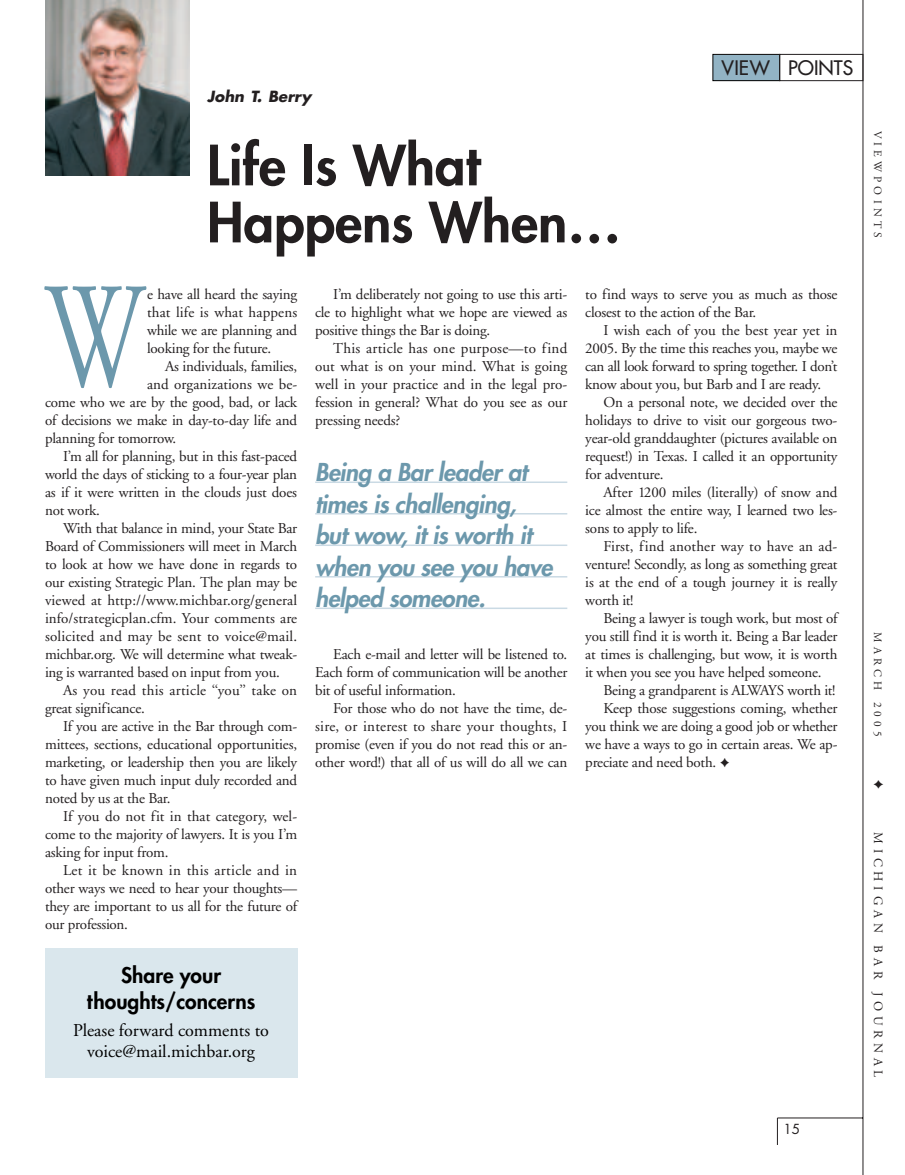
<style>
.page{position:relative;width:905px;height:1175px;background:#fff}
.page>*{position:absolute;margin:0;border:0;box-sizing:border-box;transform-origin:0 0}
.t1{font:150px "Adobe Garamond";color:#6c98ac;scale:.68 1}
.t2{font:800 54px/57px "Futura";color:#231f20}
.t3{font:italic 800 24px/31.5px "Futura";letter-spacing:-.02em;color:#6c98ac}
.t4{font:800 21px/25.5px "Futura";color:#000;text-align:center}
.t5{font:19.5px "Futura";color:#231f20}
.t6{font:18px/21px "Adobe Garamond";color:#000;text-align:center}
.t7{font:15px/18px "Adobe Garamond";letter-spacing:-.015em;color:#231f20;text-align:justify}
.t8{font:15px "Adobe Garamond";letter-spacing:.02em;color:#231f20}
.t9{font:15px "Adobe Garamond";letter-spacing:.005em;color:#231f20}
.t10{font:15px "Adobe Garamond";letter-spacing:.01em;color:#231f20}
.t11{font:15px "Adobe Garamond";letter-spacing:.015em;color:#231f20}
.t12{font:italic 700 15px "Futura";color:#231f20}
.t13{font:13.5px "Futura";color:#231f20}
.t14{font:12.75px "Adobe Garamond";letter-spacing:.375em;color:#231f20}
.t15{font:11.25px "Adobe Garamond";letter-spacing:.375em;color:#231f20}
</style>
<div class="page">
<div style="left:713px;top:55px;width:66px;height:25px;background:#92b3c4"></div>
<div style="left:712px;top:54px;width:68px;height:27px;border:1px solid #000"></div>
<div style="left:779px;top:54px;width:84px;height:27px;border:1px solid #231f20"></div>
<svg style="left:777px;top:1118px;width:1px;height:26px"></svg>
<hr style="left:777px;top:1117px;width:85px;height:1px;background:#231f20">
<hr style="left:862px;top:0;width:1px;height:1174px;background:#231f20">
<img style="left:45px;top:0;width:144px;height:176px">
<div style="left:45px;top:948px;width:252px;height:129px;background:#dae7ed"></div>
<hr style="left:315px;top:481px;width:252px;height:2px;background:#cadae4">
<hr style="left:315px;top:513px;width:252px;height:1px;background:#cadae4">
<hr style="left:315px;top:544px;width:252px;height:2px;background:#cadae4">
<hr style="left:315px;top:576px;width:252px;height:1px;background:#cadae4">
<hr style="left:315px;top:607px;width:252px;height:2px;background:#cadae4">
<p class="t12" style="left:207px;top:90px;width:106px">John T. Berry</p>
<h2 class="t2" style="left:207px;top:141px;width:415px">Life Is What<br>Happens When…</h2>
<h3 class="t5" style="left:721px;top:58px;width:133px">VIEW POINTS</h3>
<h1 class="t1" style="left:45px;top:278px;width:145px">W</h1>
<p class="t7" style="left:147px;top:286px;width:152px">e have all heard the saying that life is what happens while we are planning and looking for the future.</p>
<p class="t7" style="left:165px;top:358px;width:134px">As individuals, families,</p>
<p class="t9" style="left:147px;top:378px;width:152px">and organizations we be-</p>
<p class="t7" style="left:45px;top:394px;width:254px">come who we are by the good, bad, or lack</p>
<p class="t7" style="left:45px;top:412px;width:253px">of decisions we make in day-to-day life and</p>
<p class="t7" style="left:45px;top:430px;width:133px">planning for tomorrow.</p>
<p class="t7" style="left:63px;top:448px;width:235px">I’m all for planning, but in this fast-paced</p>
<p class="t7" style="left:45px;top:466px;width:254px">world the days of sticking to a four-year plan</p>
<p class="t7" style="left:45px;top:484px;width:253px">as if it were written in the clouds just does</p>
<p class="t7" style="left:45px;top:502px;width:56px">not work.</p>
<p class="t7" style="left:63px;top:520px;width:236px">With that balance in mind, your State Bar</p>
<p class="t7" style="left:45px;top:538px;width:253px">Board of Commissioners will meet in March</p>
<p class="t7" style="left:45px;top:556px;width:254px">to look at how we have done in regards to</p>
<p class="t7" style="left:45px;top:574px;width:253px">our existing Strategic Plan. The plan may be</p>
<p class="t10" style="left:45px;top:594px;width:254px">viewed at http://www.michbar.org/general</p>
<p class="t7" style="left:45px;top:610px;width:254px">info/strategicplan.cfm. Your comments are</p>
<p class="t11" style="left:45px;top:630px;width:253px">solicited and may be sent to voice@mail.</p>
<p class="t7" style="left:45px;top:646px;width:253px">michbar.org. We will determine what tweak-</p>
<p class="t7" style="left:45px;top:664px;width:236px">ing is warranted based on input from you.</p>
<p class="t8" style="left:63px;top:684px;width:236px">As you read this article ‘‘you’’ take on</p>
<p class="t7" style="left:45px;top:700px;width:101px">great significance.</p>
<p class="t7" style="left:63px;top:718px;width:236px">If you are active in the Bar through com-</p>
<p class="t7" style="left:45px;top:736px;width:253px">mittees, sections, educational opportunities,</p>
<p class="t7" style="left:45px;top:754px;width:254px">marketing, or leadership then you are likely</p>
<p class="t7" style="left:45px;top:772px;width:253px">to have given much input duly recorded and</p>
<p class="t7" style="left:45px;top:790px;width:127px">noted by us at the Bar.</p>
<p class="t9" style="left:63px;top:810px;width:236px">If you do not fit in that category, wel-</p>
<p class="t7" style="left:45px;top:826px;width:253px">come to the majority of lawyers. It is you I’m</p>
<p class="t7" style="left:45px;top:844px;width:125px">asking for input from.</p>
<p class="t8" style="left:63px;top:864px;width:235px">Let it be known in this article and in</p>
<p class="t7" style="left:45px;top:880px;width:254px">other ways we need to hear your thoughts—</p>
<p class="t7" style="left:45px;top:898px;width:253px">they are important to us all for the future of</p>
<p class="t7" style="left:45px;top:916px;width:84px">our profession.</p>
<h3 class="t4" style="left:87px;top:964px;width:170px">Share your thoughts/concerns</h3>
<p class="t6" style="left:73px;top:1021px;width:197px">Please forward comments to voice@mail.michbar.org</p>
<p class="t7" style="left:315px;top:286px;width:254px;text-indent:18px">I’m deliberately not going to use this arti&shy;cle to highlight what we hope are viewed as positive things the Bar is doing.</p>
<p class="t7" style="left:315px;top:340px;width:254px;text-indent:18px">This article has one purpose—to find out what is on your mind. What is going well in your practice and in the legal pro&shy;fession in general? What do you see as our pressing needs?</p>
<h3 class="t3" style="left:315px;top:458px;width:239px">Being a Bar leader at times is challenging, but wow, it is worth it when you see you have helped someone.</h3>
<p class="t7" style="left:315px;top:646px;width:254px;text-indent:18px">Each e-mail and letter will be listened to.<br>Each form of communication will be another bit of useful information.</p>
<p class="t7" style="left:315px;top:700px;width:254px;text-indent:18px">For those who do not have the time, de&shy;sire, or interest to share your thoughts, I promise (even if you do not read this or an&shy;other word!) that all of us will do all we can</p>
<p class="t7" style="left:585px;top:286px;width:254px">to find ways to serve you as much as those closest to the action of the Bar.</p>
<p class="t7" style="left:585px;top:322px;width:254px;text-indent:18px">I wish each of you the best year yet in 2005. By the time this reaches you, maybe we can all look forward to spring together. I don’t know about you, but Barb and I are ready.</p>
<p class="t7" style="left:585px;top:394px;width:254px;text-indent:18px">On a personal note, we decided over the holidays to drive to visit our gorgeous two&shy;year-old granddaughter (pictures available on request!) in Texas. I called it an opportunity for adventure.</p>
<p class="t7" style="left:585px;top:484px;width:254px;text-indent:18px">After 1200 miles (literally) of snow and ice almost the entire way, I learned two les&shy;sons to apply to life.</p>
<p class="t7" style="left:585px;top:538px;width:254px;text-indent:18px">First, find another way to have an ad&shy;venture! Secondly, as long as something great is at the end of a tough journey it is really worth it!</p>
<p class="t7" style="left:585px;top:610px;width:254px;text-indent:18px">Being a lawyer is tough work, but most of you still find it is worth it. Being a Bar leader at times is challenging, but wow, it is worth it when you see you have helped someone.</p>
<p class="t7" style="left:603px;top:682px;width:233px">Being a grandparent is ALWAYS worth it!</p>
<p class="t7" style="left:603px;top:700px;width:236px">Keep those suggestions coming, whether</p>
<p class="t7" style="left:585px;top:718px;width:254px">you think we are doing a good job or whether</p>
<p class="t7" style="left:585px;top:736px;width:254px">we have a ways to go in certain areas. We ap-</p>
<p class="t7" style="left:585px;top:754px;width:146px">preciate and need both. ♦</p>
<p class="t13" style="left:783px;top:1123px;width:18px">15</p>
<p class="t15" style="left:882px;top:130px;width:109px;rotate:90deg">VIEWPOINTS</p>
<p class="t15" style="left:882px;top:632px;width:106px;rotate:90deg">MARCH 2005</p>
<p class="t14" style="left:883px;top:832px;width:247px;rotate:90deg">MICHIGAN BAR JOURNAL</p>
</div>
